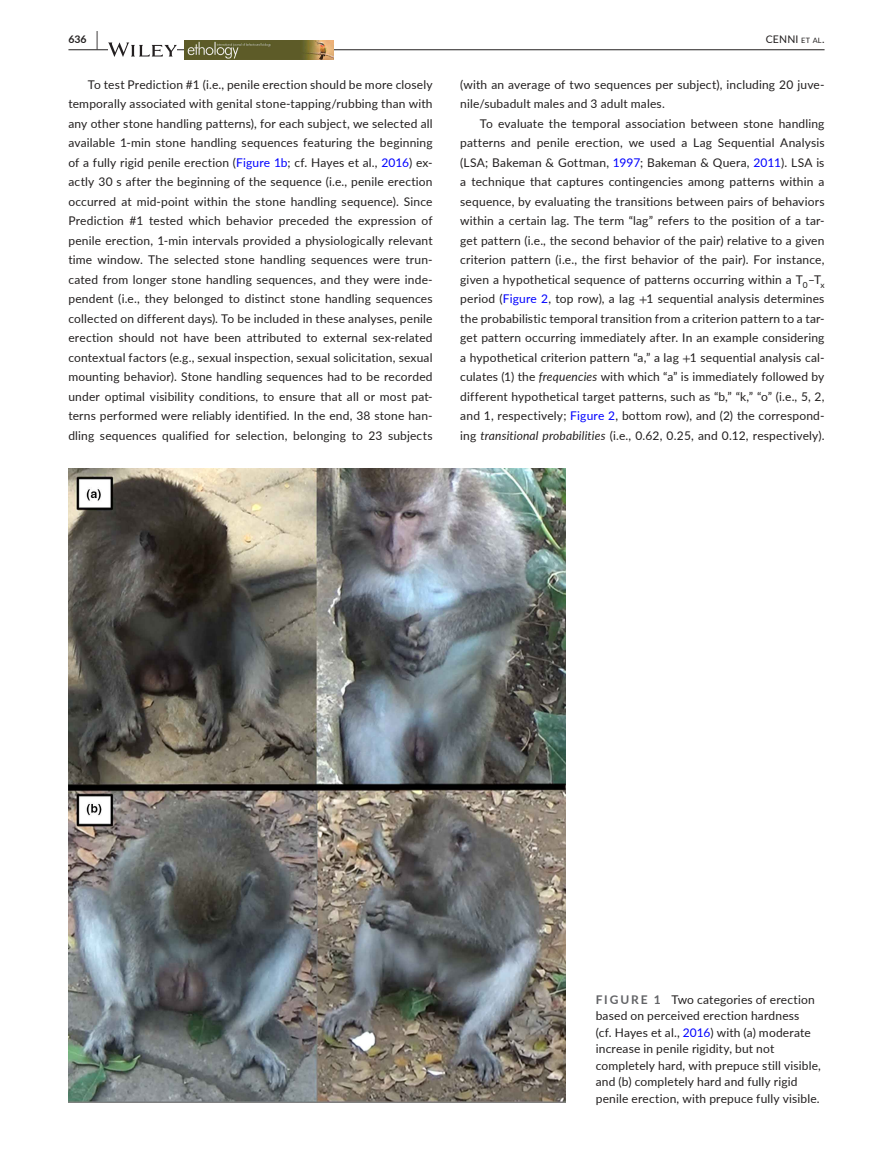
<style>
.page{position:relative;width:893px;height:1174px;background:#fff}
.page>*{position:absolute;margin:0;border:0;box-sizing:border-box;transform-origin:0 0}
.t1{font:12px/19.5px "Lato";letter-spacing:.015em;color:#221f1f;text-align:justify}
.t2{font:10.5px "Lato";letter-spacing:.015em;color:#221f1f}
.t3{font:700 10.5px "Lato";color:#221f1f}
.s1{font-size:19.5px}
.s2{font-size:7.35px}
.s3{color:#00f}
.s4{font-family:"STIX"}
.s5{font-style:italic}
.s6{font-weight:700;color:#626366}
</style>
<div class="page">
<hr style="left:68px;top:49px;width:756px;height:1px;background:#221f1f">
<svg style="left:108px;top:42px;width:69px;height:15px"></svg>
<img style="left:185px;top:40px;width:148px;height:19px">
<img style="left:68px;top:468px;width:498px;height:634px">
<p class="t3" style="left:68px;top:31px;width:31px">636 <span class="s1">|</span></p>
<p class="t2" style="left:766px;top:34px;width:60px">CENNI <span class="s2">et al</span>.</p>
<p class="t1" style="left:68px;top:75px;width:366px;text-indent:20px">To test Prediction #1 (i.e., penile erection should be more closely temporally associated with genital stone- tapping/rubbing than with any other stone handling patterns), for each subject, we selected all available 1- min stone handling sequences featuring the beginning of a fully rigid penile erection (<span class="s3">Figure 1b</span>; cf. Hayes et al., <span class="s3">2016</span>) ex&shy;actly 30 s after the beginning of the sequence (i.e., penile erection occurred at mid- point within the stone handling sequence). Since Prediction #1 tested which behavior preceded the expression of penile erection, 1- min intervals provided a physiologically relevant time window. The selected stone handling sequences were trun&shy;cated from longer stone handling sequences, and they were inde&shy;pendent (i.e., they belonged to distinct stone handling sequences collected on different days). To be included in these analyses, penile erection should not have been attributed to external sex- related contextual factors (e.g., sexual inspection, sexual solicitation, sexual mounting behavior). Stone handling sequences had to be recorded under optimal visibility conditions, to ensure that all or most pat&shy;terns performed were reliably identified. In the end, 38 stone han&shy;dling sequences qualified for selection, belonging to 23 subjects</p>
<p class="t1" style="left:460px;top:75px;width:366px">(with an average of two sequences per subject), including 20 juve&shy;nile/subadult males and 3 adult males.</p>
<p class="t1" style="left:460px;top:114px;width:366px;text-indent:20px">To evaluate the temporal association between stone handling patterns and penile erection, we used a Lag Sequential Analysis (LSA; Bakeman &amp; Gottman, <span class="s3">1997</span>; Bakeman &amp; Quera, <span class="s3">2011</span>). LSA is a technique that captures contingencies among patterns within a sequence, by evaluating the transitions between pairs of behaviors within a certain lag. The term “lag” refers to the position of a tar&shy;get pattern (i.e., the second behavior of the pair) relative to a given criterion pattern (i.e., the first behavior of the pair). For instance, given a hypothetical sequence of patterns occurring within a T<sub>0</sub>– T<sub>x </sub>period (<span class="s3">Figure 2</span>, top row), a lag <span class="s4">+</span>1 sequential analysis determines the probabilistic temporal transition from a criterion pattern to a tar&shy;get pattern occurring immediately after. In an example considering a hypothetical criterion pattern “a,” a lag <span class="s4">+</span>1 sequential analysis cal&shy;culates (1) the <span class="s5">frequencies</span> with which “a” is immediately followed by different hypothetical target patterns, such as “b,” “k,” “o” (i.e., 5, 2, and 1, respectively; <span class="s3">Figure 2</span>, bottom row), and (2) the correspond&shy;ing <span class="s5">transitional probabilities</span> (i.e., 0.62, 0.25, and 0.12, respectively).</p>
<p class="t1" style="left:596px;top:990px;width:227px;line-height:16.5px;text-align:left"><span class="s6">FIGURE 1</span> Two categories of erection based on perceived erection hardness<br>(cf. Hayes et al., <span class="s3">2016</span>) with (a) moderate increase in penile rigidity, but not completely hard, with prepuce still visible, and (b) completely hard and fully rigid penile erection, with prepuce fully visible.</p>
</div>
